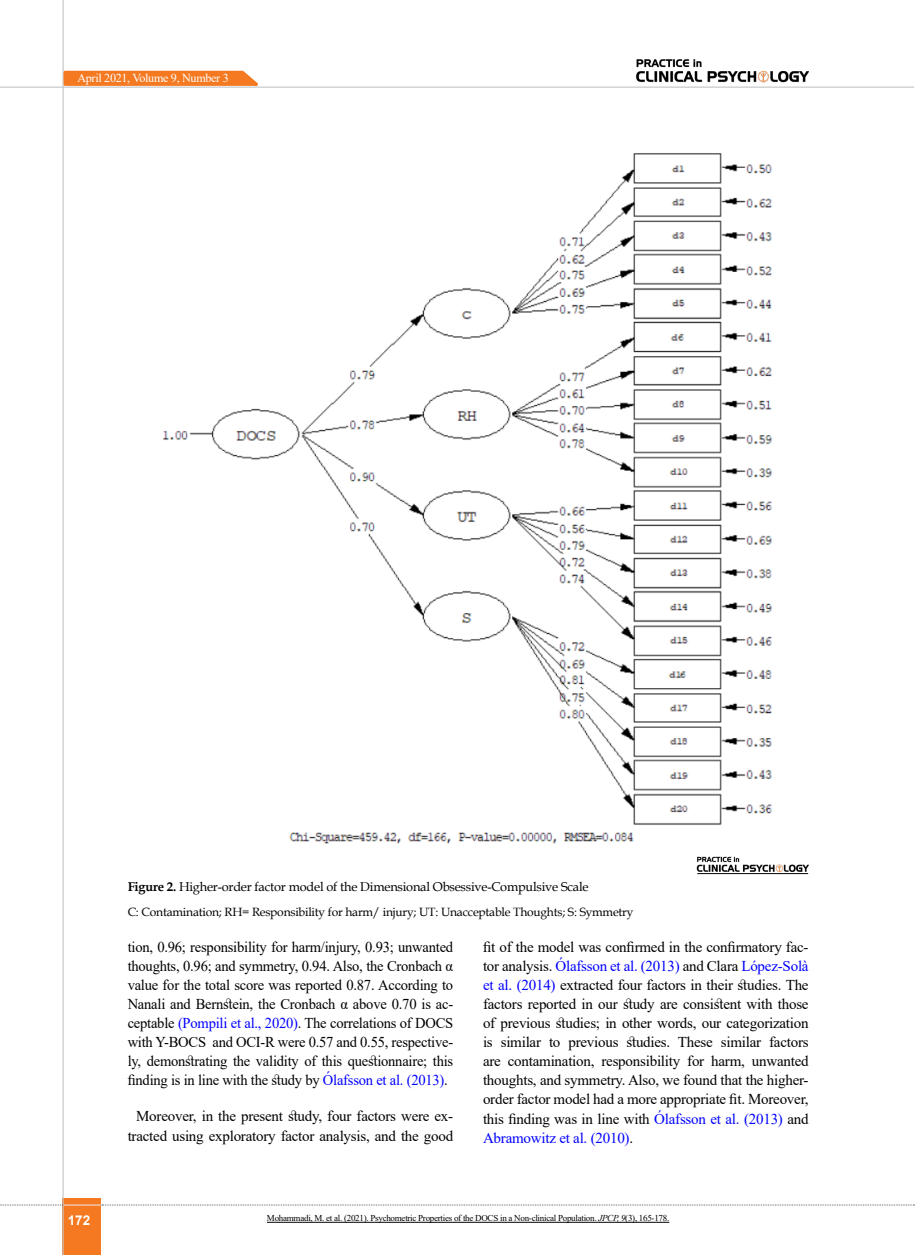
<style>
.page{position:relative;width:915px;height:1255px;background:#fff}
.page>*{position:absolute;margin:0;border:0;box-sizing:border-box;transform-origin:0 0}
.t1{font:15px/19px "Times New Roman";letter-spacing:-.015em;color:#000;text-align:justify}
.t2{font:700 13.5px "Arial";color:#fff}
.t3{font:12.75px "Book Antiqua";letter-spacing:-.015em;color:#000}
.t4{font:12.15px "Times New Roman";letter-spacing:-.025em;color:#fff}
.t5{font:12px "Book Antiqua";letter-spacing:-.015em;color:#000}
.t6{font:9px "Times New Roman";letter-spacing:-.03em;color:#000}
.s1{font-weight:700}
.s2{color:#00f}
.s3{font-style:italic}
</style>
<div class="page">
<div style="left:63px;top:1198px;width:38px;height:56px;background:#f47920"></div>
<hr style="left:62px;top:0;width:2px;height:1254px;background:#c2c4c6">
<hr style="left:63px;top:1204px;width:38px;height:1px;background:#ebebec">
<svg style="left:0;top:1204px;width:63px;height:1px"></svg>
<svg style="left:102px;top:1204px;width:812px;height:1px"></svg>
<svg style="left:62px;top:69px;width:203px;height:18px;background:#f4944f"></svg>
<img style="left:636px;top:59px;width:172px;height:24px">
<hr style="left:0;top:87px;width:913px;height:1px;background:#c2c4c6">
<hr style="left:267px;top:1221px;width:402px;height:1px;background:#000">
<img style="left:163px;top:153px;width:610px;height:691px">
<img style="left:696px;top:856px;width:112px;height:19px">
<hr style="left:697px;top:873px;width:110px;height:1px;background:#000">
<p class="t4" style="left:77px;top:69px;width:153px">April 2021, Volume 9, Number 3</p>
<p class="t3" style="left:128px;top:877px;width:462px"><span class="s1">Figure 2.</span> Higher-order factor model of the Dimensional Obsessive-Compulsive Scale</p>
<p class="t5" style="left:128px;top:903px;width:507px">C: Contamination; RH= Responsibility for harm/ injury; UT: Unacceptable Thoughts; S: Symmetry</p>
<p class="t2" style="left:68px;top:1210px;width:24px">172</p>
<p class="t1" style="left:128px;top:936px;width:327px">tion, 0.96; responsibility for harm/injury, 0.93; unwanted thoughts, 0.96; and symmetry, 0.94. Also, the Cronbach α value for the total score was reported 0.87. According to Nanali and Bernstein, the Cronbach α above 0.70 is ac&shy;ceptable <span class="s2">(Pompili et al., 2020)</span>. The correlations of DOCS with Y-BOCS and OCI-R were 0.57 and 0.55, respective&shy;ly, demonstrating the validity of this questionnaire; this finding is in line with the study by <span class="s2">Ólafsson et al. (2013)</span>.</p>
<p class="t1" style="left:128px;top:1106px;width:327px;text-align:center">Moreover, in the present study, four factors were ex&shy;tracted using exploratory factor analysis, and the good</p>
<p class="t1" style="left:483px;top:936px;width:327px">fit of the model was confirmed in the confirmatory fac&shy;tor analysis. <span class="s2">Ólafsson et al. (2013)</span> and Clara <span class="s2">López-Solà et al. (2014)</span> extracted four factors in their studies. The factors reported in our study are consistent with those of previous studies; in other words, our categorization is similar to previous studies. These similar factors are contamination, responsibility for harm, unwanted thoughts, and symmetry. Also, we found that the higher&shy;order factor model had a more appropriate fit. Moreover, this finding was in line with <span class="s2">Ólafsson et al. (2013)</span> and <span class="s2">Abramowitz et al. (2010)</span>.</p>
<p class="t6" style="left:267px;top:1211px;width:404px">Mohammadi, M. et al. (2021). Psychometric Properties of the DOCS in a Non-clinical Population. <span class="s3">JPCP, 9</span>(3), 165-178.</p>
</div>
